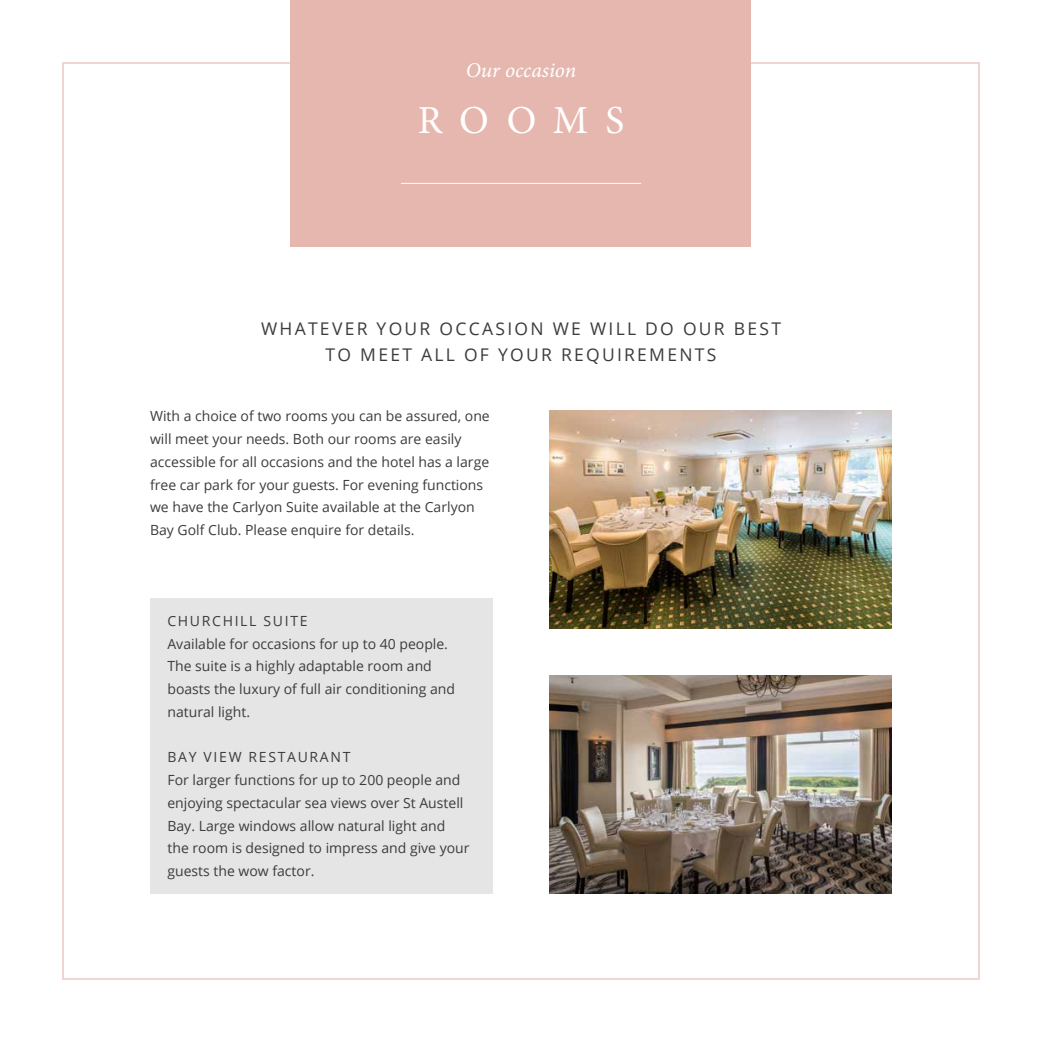
<style>
.page{position:relative;width:1042px;height:1042px;background:#fff}
.page>*{position:absolute;margin:0;border:0;box-sizing:border-box;transform-origin:0 0}
.t1{font:39.73px "Minion Pro";letter-spacing:.425em;color:#fff}
.t2{font:21px "Minion Pro It Capt";letter-spacing:-.005em;color:#fff}
.t3{font:17.5px/26.2px "Open Sans";letter-spacing:.13em;color:#3c3c3b;text-align:center}
.t4{font:14px/22.8px "Open Sans";color:#3c3c3b}
</style>
<div class="page">
<div style="left:291px;top:0;width:460px;height:247px;background:#e6b7ae"></div>
<hr style="left:401px;top:183px;width:240px;height:1px;background:#fff">
<div style="left:150px;top:598px;width:342px;height:295px;background:#e6e5e6"></div>
<img style="left:549px;top:675px;width:343px;height:218px">
<img style="left:549px;top:410px;width:343px;height:219px">
<h2 class="t2" style="left:466px;top:56px;width:112px">Our occasion</h2>
<h1 class="t1" style="left:418px;top:94px;width:208px">ROOMS</h1>
<p class="t3" style="left:261px;top:315px;width:521px">WHATEVER YOUR OCCASION WE WILL DO OUR BEST<br>TO MEET ALL OF YOUR REQUIREMENTS</p>
<p class="t4" style="left:150px;top:404px;width:341px">With a choice of two rooms you can be assured, one will meet your needs. Both our rooms are easily accessible for all occasions and the hotel has a large free car park for your guests. For evening functions we have the Carlyon Suite available at the Carlyon Bay Golf Club. Please enquire for details.</p>
<p class="t4" style="left:167px;top:609px;width:289px">CHURCHILL SUITE<br>Available for occasions for up to 40 people.<br>The suite is a highly adaptable room and boasts the luxury of full air conditioning and natural light.</p>
<p class="t4" style="left:167px;top:745px;width:304px">BAY VIEW RESTAURANT<br>For larger functions for up to 200 people and enjoying spectacular sea views over St Austell Bay. Large windows allow natural light and the room is designed to impress and give your guests the wow factor.</p>
</div>
